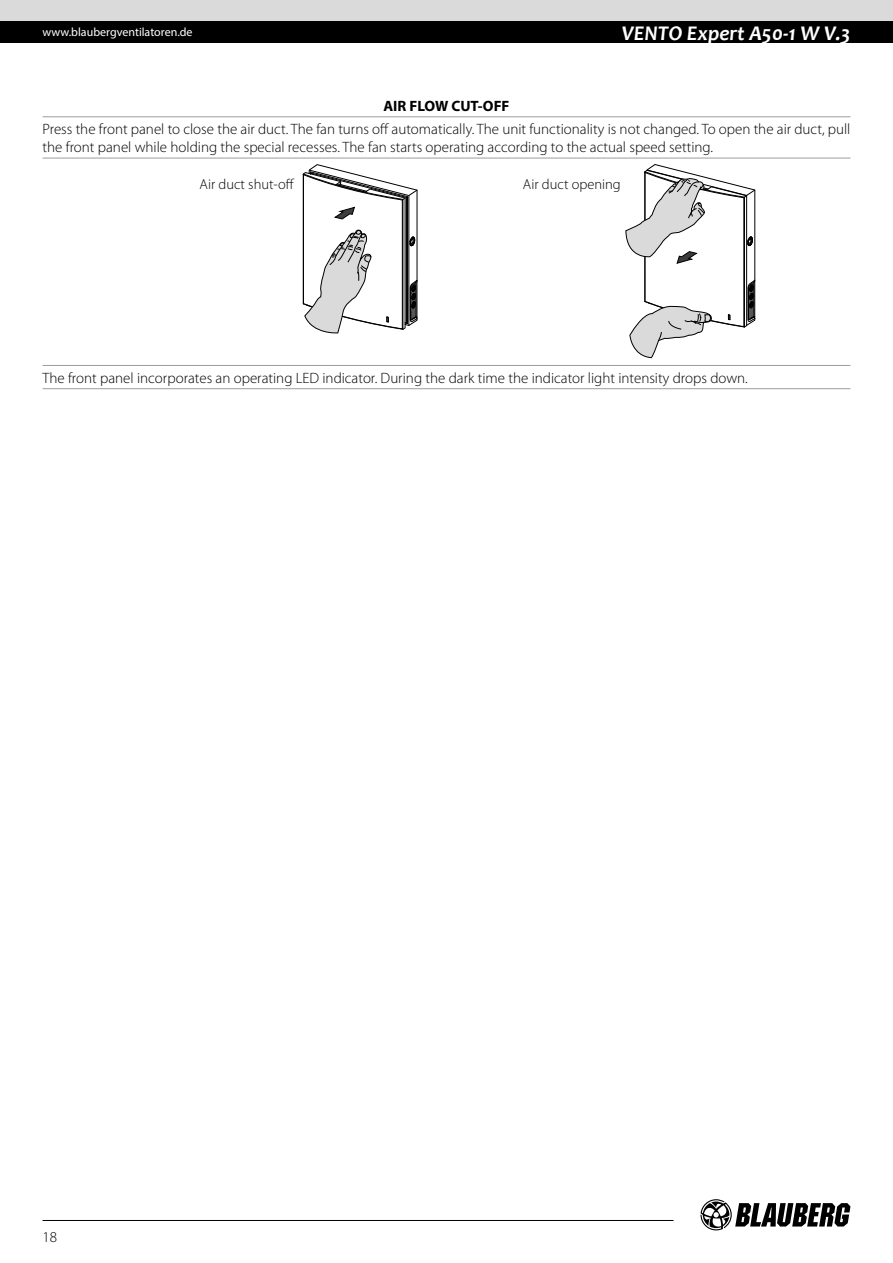
<style>
.page{position:relative;width:893px;height:1263px;background:#fff}
.page>*{position:absolute;margin:0;border:0;box-sizing:border-box;transform-origin:0 0}
.t1{font:italic 700 21px "Candara";color:#fff}
.t2{font:300 15px/18px "Myriad Pro";color:#000}
.t3{font:700 15px "Myriad Pro";color:#000}
.t4{font:300 14.4px "Myriad Pro";color:#000}
.t5{font:12px "Myriad Pro";color:#fff}
</style>
<div class="page">
<div style="left:0;top:0;width:893px;height:21px;background:#dadada"></div>
<div style="left:0;top:21px;width:893px;height:22px;background:#000"></div>
<svg style="left:700px;top:1199px;width:150px;height:31px"></svg>
<hr style="left:43px;top:1220px;width:631px;height:1px;background:#000">
<hr style="left:43px;top:116px;width:807px;height:1px;background:#9d9d9c">
<hr style="left:43px;top:158px;width:807px;height:1px;background:#9d9d9c">
<hr style="left:43px;top:365px;width:807px;height:1px;background:#9d9d9c">
<hr style="left:43px;top:388px;width:807px;height:1px;background:#9d9d9c">
<svg style="left:303px;top:164px;width:115px;height:170px"></svg>
<svg style="left:626px;top:164px;width:130px;height:194px"></svg>
<p class="t5" style="left:43px;top:25px;width:152px">www.blaubergventilatoren.de</p>
<h1 class="t1" style="left:622px;top:20px;width:13px">VENTO</h1>
<h1 class="t1" style="left:687px;top:20px;width:165px">Expert A50-1 W V.3</h1>
<p class="t3" style="left:383px;top:96px;width:128px">AIR FLOW CUT-OFF</p>
<p class="t2" style="left:43px;top:120px;width:809px">Press the front panel to close the air duct. The fan turns off automatically. The unit functionality is not changed. To open the air duct, pull the front panel while holding the special recesses. The fan starts operating according to the actual speed setting.</p>
<p class="t4" style="left:200px;top:177px;width:96px">Air duct shut-off</p>
<p class="t4" style="left:523px;top:177px;width:99px">Air duct opening</p>
<p class="t2" style="left:43px;top:369px;width:707px">The front panel incorporates an operating LED indicator. During the dark time the indicator light intensity drops down.</p>
<p class="t2" style="left:43px;top:1228px;width:16px">18</p>
</div>
